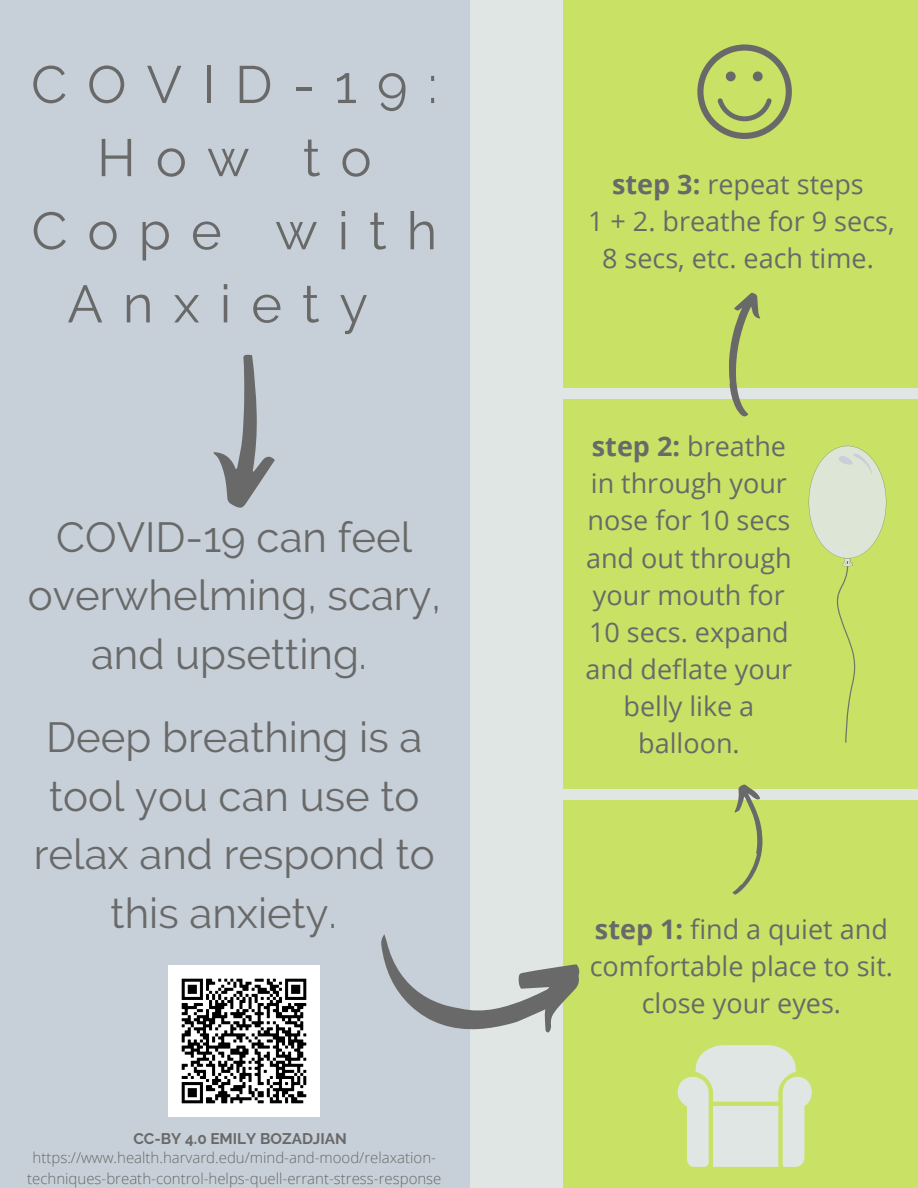
<style>
.page{position:relative;width:918px;height:1188px;background:#e0e6e3}
.page>*{position:absolute;margin:0;border:0;box-sizing:border-box;transform-origin:0 0}
.t1{font:52.5px "Raleway";letter-spacing:.38em;color:#696969}
.t2{font:42px/58.5px "Raleway";color:#696969;text-align:center}
.t3{font:27px/37.2px "Open Sans";color:#696969;text-align:center}
.t4{font:700 15.3px "Raleway";color:#696969}
.t5{font:300 15px/20.2px "Open Sans";color:#696969;text-align:center}
.s1{font-weight:700}
</style>
<div class="page">
<div style="left:563px;top:0;width:355px;height:388px;background:#c9e265"></div>
<div style="left:563px;top:399px;width:355px;height:390px;background:#c9e265"></div>
<div style="left:563px;top:800px;width:355px;height:388px;background:#c9e265"></div>
<div style="left:0;top:0;width:470px;height:1188px;background:#c7d0d8"></div>
<svg style="left:678px;top:1045px;width:133px;height:122px"></svg>
<svg style="left:381px;top:934px;width:198px;height:99px"></svg>
<svg style="left:213px;top:355px;width:62px;height:153px"></svg>
<svg style="left:729px;top:293px;width:31px;height:123px"></svg>
<svg style="left:732px;top:784px;width:31px;height:111px"></svg>
<svg style="left:809px;top:446px;width:77px;height:297px"></svg>
<svg style="left:697px;top:44px;width:95px;height:95px"></svg>
<img style="left:169px;top:965px;width:150px;height:151px">
<h1 class="t1" style="left:31px;top:54px;width:408px">COVID-19:</h1>
<h1 class="t1" style="left:97px;top:127px;width:276px">How to</h1>
<h1 class="t1" style="left:31px;top:200px;width:407px">Cope with</h1>
<h1 class="t1" style="left:67px;top:273px;width:302px">Anxiety</h1>
<h2 class="t2" style="left:28px;top:508px;width:415px">COVID-19 can feel overwhelming, scary, and upsetting.</h2>
<h2 class="t2" style="left:34px;top:708px;width:402px">Deep breathing is a tool you can use to relax and respond to this anxiety.</h2>
<p class="t4" style="left:133px;top:1130px;width:215px">CC-BY 4.0 EMILY BOZADJIAN</p>
<p class="t5" style="left:27px;top:1147px;width:416px">https://www.health.harvard.edu/mind-and-mood/relaxation&shy;techniques-breath-control-helps-quell-errant-stress-response</p>
<p class="t3" style="left:588px;top:165px;width:308px"><span class="s1">step 3:</span> repeat steps<br>1 + 2. breathe for 9 secs,<br>8 secs, etc. each time.</p>
<p class="t3" style="left:586px;top:427px;width:208px"><span class="s1">step 2:</span> breathe in through your nose for 10 secs and out through your mouth for<br>10 secs. expand and deflate your belly like a balloon.</p>
<p class="t3" style="left:590px;top:910px;width:305px"><span class="s1">step 1:</span> find a quiet and comfortable place to sit. close your eyes.</p>
</div>
